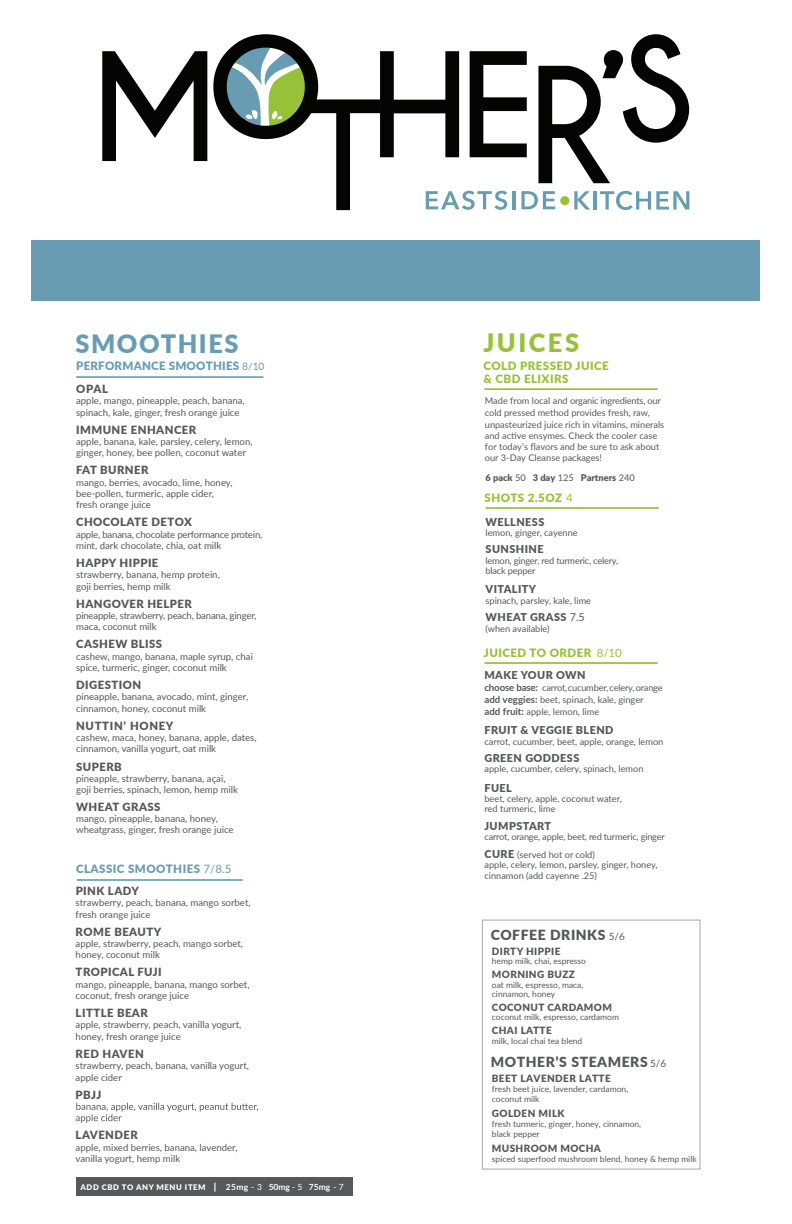
<style>
.page{position:relative;width:792px;height:1224px;background:#fff}
.page>*{position:absolute;margin:0;border:0;box-sizing:border-box;transform-origin:0 0}
.t1{font:900 25.3px "Lato";letter-spacing:.06em;color:#689cb3}
.t2{font:900 25.3px "Lato";letter-spacing:.1em;color:#97c237}
.t3{font:900 14px "Lato";letter-spacing:.04em;color:#57585a}
.t4{font:900 11.5px/13px "Lato";letter-spacing:.04em;color:#97c237}
.t5{font:900 11.5px "Lato";letter-spacing:.02em;color:#689cb3}
.t6{font:900 11.5px "Lato";letter-spacing:.04em;color:#689cb3}
.t7{font:900 11.3px "Lato";letter-spacing:.04em;color:#57585a}
.t8{font:900 11.3px "Lato";letter-spacing:.06em;color:#57585a}
.t9{font:900 10.8px "Lato";letter-spacing:.04em;color:#57585a}
.t10{font:900 10px "Lato";letter-spacing:.04em;color:#57585a}
.t11{font:10px "Lato";color:#57585a}
.t12{font:9.6px/11.3px "Lato";color:#57585a}
.t13{font:9.6px/11.3px "Lato";letter-spacing:-.02em;color:#57585a}
.t14{font:9.2px/11.9px "Lato";color:#57585a}
.t15{font:9.2px/10.3px "Lato";letter-spacing:-.02em;color:#57585a}
.t16{font:900 9.2px "Lato";color:#57585a}
.t17{font:8.5px/10.2px "Lato";color:#57585a}
.t18{font:900 7.7px "Lato";letter-spacing:.08em;color:#fff}
.s1{font-weight:400;font-size:10.3px}
.s2{font-weight:400}
.s3{font-size:9.2px}
.s4{font-weight:700;font-size:8.5px}
.s5{font-weight:400;font-size:8.5px}
.s6{font-weight:700;font-size:9.8px}
.s7{font-weight:900;font-size:10.8px}
</style>
<div class="page">
<div style="left:32px;top:240px;width:728px;height:60px;background:#689cb3"></div>
<hr style="left:484px;top:388px;width:174px;height:2px;background:#97c237">
<hr style="left:486px;top:507px;width:173px;height:2px;background:#97c237">
<hr style="left:484px;top:662px;width:174px;height:2px;background:#97c237">
<div style="left:482px;top:920px;width:219px;height:250px;border:1px solid #abacb0"></div>
<hr style="left:76px;top:376px;width:187px;height:2px;background:#689cb3">
<svg style="left:76px;top:1103px;width:182px;height:20px"></svg>
<hr style="left:77px;top:879px;width:166px;height:2px;background:#689cb3">
<div style="left:76px;top:1177px;width:277px;height:19px;background:#57585a"></div>
<svg style="left:102px;top:51px;width:105px;height:110px"></svg>
<svg style="left:213px;top:34px;width:476px;height:176px"></svg>
<hr style="left:593px;top:191px;width:4px;height:19px;background:#689cb3">
<h1 class="t1" style="left:76px;top:324px;width:164px">SMOOTHIES</h1>
<p class="t5" style="left:76px;top:357px;width:190px">PERFORMANCE SMOOTHIES <span class="s1">8/10</span></p>
<p class="t7" style="left:76px;top:380px;width:33px">OPAL</p>
<p class="t12" style="left:76px;top:395px;width:170px">apple, mango, pineapple, peach, banana, spinach, kale, ginger, fresh orange juice</p>
<p class="t7" style="left:76px;top:421px;width:122px">IMMUNE ENHANCER</p>
<p class="t12" style="left:76px;top:435px;width:178px">apple, banana, kale, parsley, celery, lemon, ginger, honey, bee pollen, coconut water</p>
<p class="t7" style="left:76px;top:462px;width:74px">FAT BURNER</p>
<p class="t12" style="left:76px;top:476px;width:158px">mango, berries, avocado, lime, honey, bee-pollen, turmeric, apple cider, fresh orange juice</p>
<p class="t7" style="left:76px;top:514px;width:117px">CHOCOLATE DETOX</p>
<p class="t13" style="left:76px;top:528px;width:188px">apple, banana, chocolate performance protein, mint, dark chocolate, chia, oat milk</p>
<p class="t7" style="left:76px;top:554px;width:84px">HAPPY HIPPIE</p>
<p class="t12" style="left:76px;top:569px;width:145px">strawberry, banana, hemp protein, goji berries, hemp milk</p>
<p class="t7" style="left:76px;top:595px;width:117px">HANGOVER HELPER</p>
<p class="t13" style="left:76px;top:610px;width:182px">pineapple, strawberry, peach, banana, ginger, maca, coconut milk</p>
<p class="t7" style="left:76px;top:636px;width:88px">CASHEW BLISS</p>
<p class="t12" style="left:76px;top:650px;width:178px">cashew, mango, banana, maple syrup, chai spice, turmeric, ginger, coconut milk</p>
<p class="t7" style="left:76px;top:677px;width:67px">DIGESTION</p>
<p class="t12" style="left:76px;top:691px;width:174px">pineapple, banana, avocado, mint, ginger, cinnamon, honey, coconut milk</p>
<p class="t8" style="left:76px;top:717px;width:99px">NUTTIN’ HONEY</p>
<p class="t12" style="left:76px;top:732px;width:182px">cashew, maca, honey, banana, apple, dates, cinnamon, vanilla yogurt, oat milk</p>
<p class="t7" style="left:76px;top:758px;width:47px">SUPERB</p>
<p class="t12" style="left:76px;top:772px;width:163px">pineapple, strawberry, banana, açai, goji berries, spinach, lemon, hemp milk</p>
<p class="t7" style="left:76px;top:799px;width:86px">WHEAT GRASS</p>
<p class="t12" style="left:76px;top:812px;width:159px">mango, pineapple, banana, honey, wheatgrass, ginger, fresh orange juice</p>
<p class="t6" style="left:76px;top:860px;width:157px">CLASSIC SMOOTHIES <span class="s2">7/8.5</span></p>
<p class="t7" style="left:76px;top:882px;width:65px">PINK LADY</p>
<p class="t12" style="left:76px;top:897px;width:176px">strawberry, peach, banana, mango sorbet, fresh orange juice</p>
<p class="t7" style="left:76px;top:923px;width:87px">ROME BEAUTY</p>
<p class="t12" style="left:76px;top:938px;width:169px">apple, strawberry, peach, mango sorbet, honey, coconut milk</p>
<p class="t7" style="left:76px;top:964px;width:88px">TROPICAL FUJI</p>
<p class="t12" style="left:76px;top:978px;width:175px">mango, pineapple, banana, mango sorbet, coconut, fresh orange juice</p>
<p class="t7" style="left:76px;top:1005px;width:74px">LITTLE BEAR</p>
<p class="t12" style="left:76px;top:1019px;width:167px">apple, strawberry, peach, vanilla yogurt, honey, fresh orange juice</p>
<p class="t7" style="left:76px;top:1045px;width:70px">RED HAVEN</p>
<p class="t12" style="left:76px;top:1060px;width:175px">strawberry, peach, banana, vanilla yogurt, apple cider</p>
<p class="t7" style="left:76px;top:1086px;width:27px">PBJJ</p>
<p class="t7" style="left:76px;top:1127px;width:64px">LAVENDER</p>
<p class="t12" style="left:76px;top:1141px;width:163px">apple, mixed berries, banana, lavender, vanilla yogurt, hemp milk</p>
<p class="t18" style="left:80px;top:1181px;width:265px">ADD CBD TO ANY MENU ITEM <span class="s3">|</span> <span class="s4">25mg</span> <span class="s5">- 3</span> <span class="s4">50mg</span> <span class="s5">- 5</span> <span class="s4">75mg</span> <span class="s5">- 7</span></p>
<h1 class="t2" style="left:483px;top:324px;width:97px">JUICES</h1>
<p class="t4" style="left:484px;top:359px;width:127px">COLD PRESSED JUICE &amp; CBD ELIXIRS</p>
<p class="t14" style="left:485px;top:395px;width:181px">Made from local and organic ingredients, our cold pressed method provides fresh, raw, unpasteurized juice rich in vitamins, minerals</p>
<p class="t14" style="left:485px;top:430px;width:176px;line-height:11.1px">and active ensymes. Check the cooler case for today’s flavors and be sure to ask about our 3-Day Cleanse packages!</p>
<p class="t16" style="left:486px;top:471px;width:151px">6 pack <span class="s2">50</span> 3 day <span class="s2">125</span> Partners <span class="s2">240</span></p>
<p class="t4" style="left:485px;top:490px;width:90px">SHOTS 2.5OZ <span class="s2">4</span></p>
<p class="t9" style="left:486px;top:514px;width:60px">WELLNESS</p>
<p class="t14" style="left:486px;top:526px;width:94px">lemon, ginger, cayenne</p>
<p class="t9" style="left:486px;top:541px;width:60px">SUNSHINE</p>
<p class="t15" style="left:486px;top:555px;width:134px">lemon, ginger, red turmeric, celery, black pepper</p>
<p class="t9" style="left:486px;top:581px;width:52px">VITALITY</p>
<p class="t14" style="left:486px;top:594px;width:107px">spinach, parsley, kale, lime</p>
<p class="t9" style="left:486px;top:609px;width:101px">WHEAT GRASS <span class="s2">7.5</span></p>
<p class="t14" style="left:486px;top:622px;width:66px">(when available)</p>
<p class="t9" style="left:484px;top:667px;width:103px">MAKE YOUR OWN</p>
<p class="t14" style="left:484px;top:681px;width:180px"><span class="s6">choose base:</span> carrot,cucumber, celery, orange <span class="s6">add veggies:</span> beet, spinach, kale, ginger<br><span class="s6">add fruit:</span> apple, lemon, lime</p>
<p class="t9" style="left:484px;top:722px;width:131px">FRUIT &amp; VEGGIE BLEND</p>
<p class="t14" style="left:484px;top:735px;width:180px">carrot, cucumber, beet, apple, orange, lemon</p>
<p class="t9" style="left:484px;top:750px;width:96px">GREEN GODDESS</p>
<p class="t14" style="left:484px;top:763px;width:161px">apple, cucumber, celery, spinach, lemon</p>
<p class="t9" style="left:484px;top:780px;width:29px">FUEL</p>
<p class="t14" style="left:484px;top:793px;width:139px;line-height:10.3px">beet, celery, apple, coconut water, red turmeric, lime</p>
<p class="t9" style="left:484px;top:818px;width:68px">JUMPSTART</p>
<p class="t15" style="left:484px;top:828px;width:182px;line-height:17.4px">carrot, orange, apple, beet, red turmeric, ginger<br><span class="s7">CURE</span> (served hot or cold)</p>
<p class="t14" style="left:484px;top:859px;width:175px;line-height:10.8px">apple, celery, lemon, parsley, ginger, honey, cinnamon (add cayenne .25)</p>
<p class="t4" style="left:484px;top:645px;width:139px">JUICED TO ORDER <span class="s2">8/10</span></p>
<h2 class="t3" style="left:491px;top:924px;width:116px">COFFEE DRINKS</h2>
<p class="t11" style="left:609px;top:929px;width:18px">5/6</p>
<p class="t10" style="left:492px;top:943px;width:70px">DIRTY HIPPIE</p>
<p class="t17" style="left:492px;top:956px;width:96px">hemp milk, chai, espresso</p>
<p class="t10" style="left:492px;top:967px;width:84px">MORNING BUZZ</p>
<p class="t17" style="left:492px;top:979px;width:93px;line-height:9.5px">oat milk, espresso, maca, cinnamon, honey</p>
<p class="t10" style="left:492px;top:1000px;width:122px">COCONUT CARDAMOM</p>
<p class="t17" style="left:492px;top:1012px;width:129px">coconut milk, espresso, cardamom</p>
<p class="t10" style="left:492px;top:1023px;width:61px">CHAI LATTE</p>
<p class="t17" style="left:492px;top:1035px;width:92px">milk, local chai tea blend</p>
<p class="t10" style="left:492px;top:1071px;width:120px">BEET LAVENDER LATTE</p>
<p class="t17" style="left:492px;top:1084px;width:138px">fresh beet juice, lavender, cardamon, coconut milk</p>
<p class="t17" style="left:492px;top:1118px;width:151px">fresh turmeric, ginger, honey, cinnamon, black pepper</p>
<h2 class="t3" style="left:491px;top:1051px;width:158px">MOTHER’S STEAMERS</h2>
<p class="t11" style="left:650px;top:1056px;width:18px">5/6</p>
<p class="t10" style="left:492px;top:1106px;width:74px">GOLDEN MILK</p>
<p class="t17" style="left:492px;top:1154px;width:206px">spiced superfood mushroom blend, honey &amp; hemp milk</p>
<p class="t10" style="left:492px;top:1141px;width:111px">MUSHROOM MOCHA</p>
</div>
